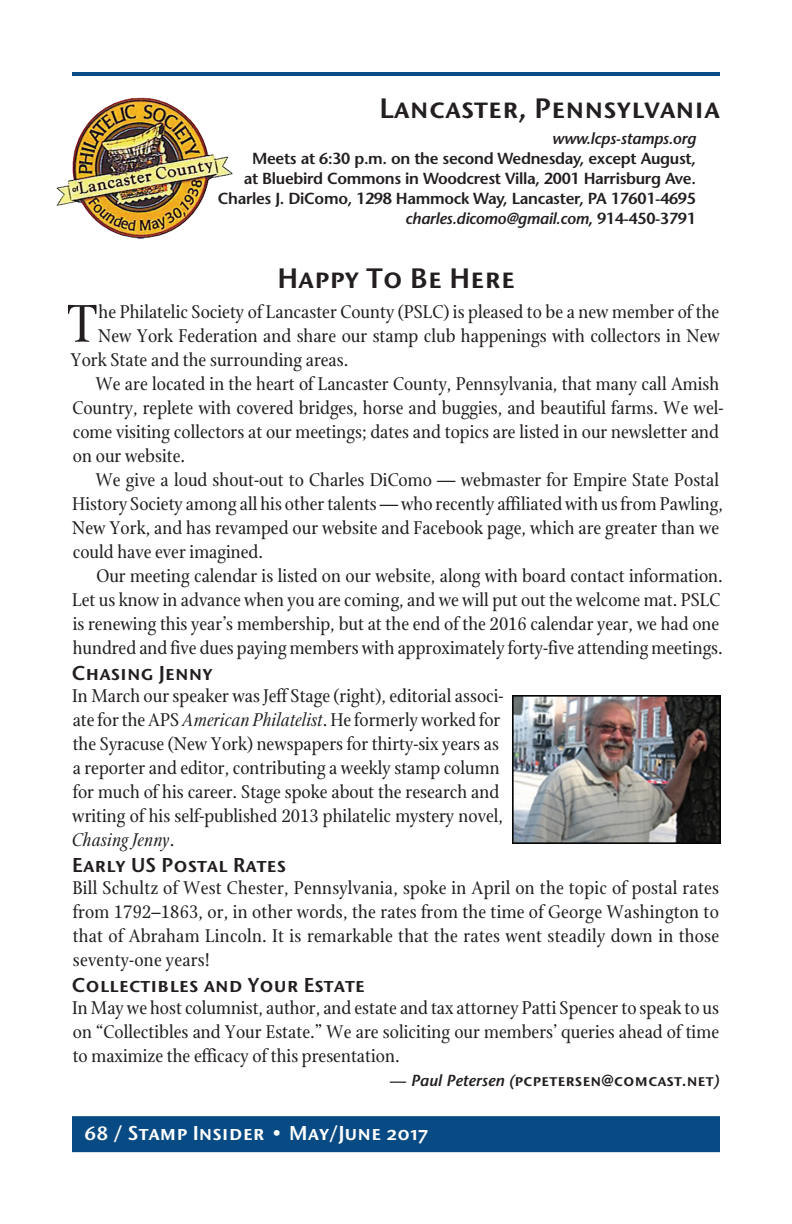
<style>
.page{position:relative;width:792px;height:1224px;background:#fff}
.page>*{position:absolute;margin:0;border:0;box-sizing:border-box;transform-origin:0 0}
.body_copy_drop_cap{font:57.4px "Stone Print";color:#231f20}
.club_location_verso{font:28px "Stone Sans SCITC Semi";color:#231f20}
.column_headline{font:28px "Stone Sans SCITC Semi";color:#231f20}
.body_copy{font:20px/24px "Stone Print";color:#231f20}
.body_copy_first{font:20px/24px "Stone Print";color:#231f20;text-align:justify}
.body_copy_drop_cap-2{font:20px "Stone Print";color:#231f20}
.subhead{font:20px "Stone Sans SCITC Semi";color:#231f20}
.folio_verso{font:20px "Stone Sans SCITC Semi";color:#fff}
.club_address_verso{font:600 16px/20px "Stone Sans Std";letter-spacing:-.02em;color:#231f20;text-align:right}
.credit_line{font:16px "Stone Sans SCITC Semi";color:#231f20}
.club_address_verso-2{font:italic 600 16px "Stone Sans Std";letter-spacing:-.02em;color:#231f20}
.s1{font-style:italic}
.s2{font-family:"Stone Sans Std";font-weight:600;font-style:italic}
</style>
<div class="page">
<div style="left:72px;top:1116px;width:648px;height:36px;background:#084a83"></div>
<hr style="left:72px;top:72px;width:648px;height:4px;background:#084a83">
<img style="left:56px;top:97px;width:177px;height:142px">
<img style="left:512px;top:696px;width:208px;height:148px">
<p class="club_location_verso" style="left:380px;top:91px;width:342px">Lancaster, Pennsylvania</p>
<p class="club_address_verso-2" style="left:552px;top:129px;width:146px">www.lcps-stamps.org</p>
<p class="club_address_verso" style="left:252px;top:149px;width:445px">Meets at 6:30 p.m. on the second Wednesday, except August,</p>
<p class="club_address_verso" style="left:244px;top:169px;width:454px">at Bluebird Commons in Woodcrest Villa, 2001 Harrisburg Ave.</p>
<p class="club_address_verso" style="left:218px;top:189px;width:480px">Charles J. DiComo, 1298 Hammock Way, Lancaster, PA 17601-4695 <span class="s1">charles.dicomo@gmail.com</span>, 914-450-3791</p>
<p class="column_headline" style="left:278px;top:260px;width:239px">Happy To Be Here</p>
<p class="body_copy_drop_cap" style="left:67px;top:291px;width:33px">T</p>
<p class="body_copy_drop_cap-2" style="left:99px;top:300px;width:622px">he Philatelic Society of Lancaster County (PSLC) is pleased to be a new member of the</p>
<p class="body_copy_drop_cap-2" style="left:98px;top:324px;width:623px">New York Federation and share our stamp club happenings with collectors in New</p>
<p class="body_copy_drop_cap-2" style="left:71px;top:348px;width:279px">York State and the surrounding areas.</p>
<p class="body_copy" style="left:72px;top:371px;width:653px;text-indent:23px">We are located in the heart of Lancaster County, Pennsylvania, that many call Amish Country, replete with covered bridges, horse and buggies, and beautiful farms. We wel&shy;come visiting collectors at our meetings; dates and topics are listed in our newsletter and on our website.</p>
<p class="body_copy" style="left:72px;top:467px;width:652px;text-indent:23px">We give a loud shout-out to Charles DiComo — webmaster for Empire State Postal History Society among all his other talents — who recently affiliated with us from Pawling, New York, and has revamped our website and Facebook page, which are greater than we could have ever imagined.</p>
<p class="body_copy" style="left:72px;top:563px;width:652px;text-indent:24px">Our meeting calendar is listed on our website, along with board contact information.<br>Let us know in advance when you are coming, and we will put out the welcome mat. PSLC is renewing this year’s membership, but at the end of the 2016 calendar year, we had one hundred and five dues paying members with approximately forty-five attending meetings.</p>
<p class="subhead" style="left:72px;top:660px;width:142px">Chasing Jenny</p>
<p class="body_copy_first" style="left:72px;top:683px;width:433px;text-align:left">In March our speaker was Jeff Stage (right), editorial associ&shy;ate for the APS <span class="s1">American Philatelist</span>. He formerly worked for the Syracuse (New York) newspapers for thirty-six years as a reporter and editor, contributing a weekly stamp column for much of his career. Stage spoke about the research and writing of his self-published 2013 philatelic mystery novel, <span class="s1">Chasing Jenny</span>.</p>
<p class="subhead" style="left:72px;top:852px;width:215px">Early US Postal Rates</p>
<p class="body_copy_first" style="left:72px;top:875px;width:648px">Bill Schultz of West Chester, Pennsylvania, spoke in April on the topic of postal rates from 1792–1863, or, in other words, the rates from the time of George Washington to that of Abraham Lincoln. It is remarkable that the rates went steadily down in those seventy-one years!</p>
<p class="subhead" style="left:72px;top:972px;width:295px">Collectibles and Your Estate</p>
<p class="body_copy_first" style="left:72px;top:995px;width:648px">In May we host columnist, author, and estate and tax attorney Patti Spencer to speak to us on “Collectibles and Your Estate.” We are soliciting our members’ queries ahead of time to maximize the efficacy of this presentation.</p>
<p class="credit_line" style="left:390px;top:1070px;width:331px"><span class="s2">— Paul Petersen (</span>pcpetersen@comcast.net<span class="s2">)</span></p>
<p class="folio_verso" style="left:84px;top:1121px;width:346px">68 / Stamp Insider • May/June 2017</p>
</div>
